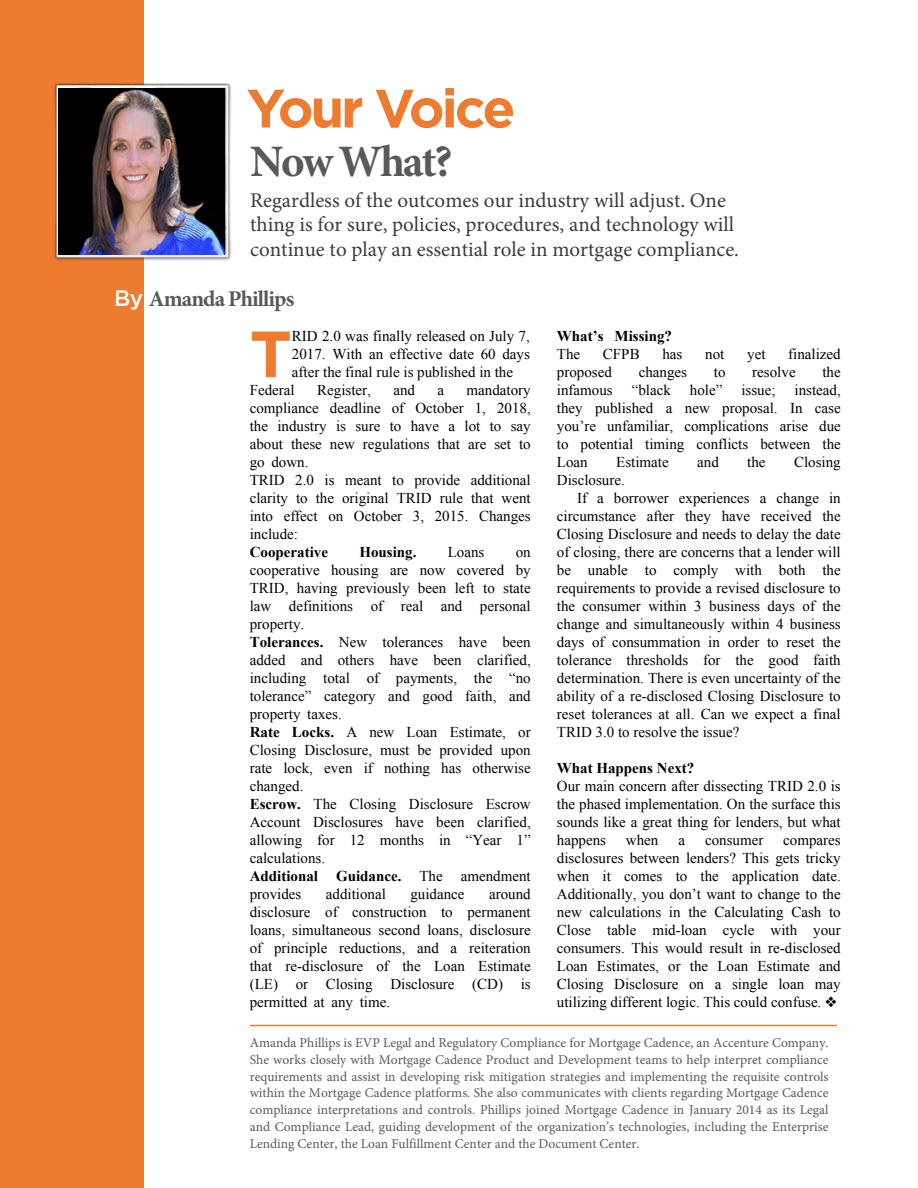
<style>
.page{position:relative;width:918px;height:1188px;background:#fff}
.page>*{position:absolute;margin:0;border:0;box-sizing:border-box;transform-origin:0 0}
.t1{font:700 65.1px "Gotham";color:#ed7b30}
.t2{font:700 54px "Gotham";letter-spacing:-.06em;color:#ed7b30}
.t3{font:700 45px "Minion Pro";letter-spacing:-.05em;color:#58595b}
.t4{font:700 22.5px "Minion Pro";letter-spacing:-.04em;color:#58595b}
.t5{font:21px/24.6px "Minion Pro";color:#3b3b3b}
.t6{font:15px/18px "Times New Roman";color:#000;text-align:justify}
.t7{font:700 15px "Times New Roman";color:#000}
.t8{font:13.5px/16.8px "Minion Pro";color:#58595b;text-align:justify}
.s1{font-family:"Gotham";font-weight:500;color:#fff}
.s2{font-weight:700}
</style>
<div class="page">
<div style="left:0;top:0;width:144px;height:1188px;background:#ed7b30"></div>
<hr style="left:250px;top:1025px;width:587px;height:1px;background:#ed7b30">
<img style="left:54px;top:84px;width:178px;height:177px">
<img style="left:59px;top:89px;width:166px;height:166px">
<h2 class="t2" style="left:247px;top:73px;width:270px">Your Voice</h2>
<h3 class="t3" style="left:250px;top:130px;width:204px">Now What?</h3>
<h3 class="t5" style="left:250px;top:188px;width:490px">Regardless of the outcomes our industry will adjust. One thing is for sure, policies, procedures, and technology will continue to play an essential role in mortgage compliance.</h3>
<h3 class="t4" style="left:114px;top:283px;width:182px"><span class="s1">By</span> Amanda Phillips</h3>
<h1 class="t1" style="left:250px;top:311px;width:44px">T</h1>
<p class="t6" style="left:292px;top:327px;width:239px">RID 2.0 was finally released on July 7,</p>
<p class="t6" style="left:292px;top:345px;width:239px">2017. With an effective date 60 days</p>
<p class="t6" style="left:292px;top:363px;width:223px">after the final rule is published in the</p>
<p class="t6" style="left:250px;top:381px;width:47px">Federal</p>
<p class="t6" style="left:317px;top:381px;width:55px">Register,</p>
<p class="t6" style="left:393px;top:381px;width:23px">and</p>
<p class="t6" style="left:437px;top:381px;width:8px">a</p>
<p class="t6" style="left:250px;top:381px;width:283px;text-align:left;text-indent:217px">mandatory compliance deadline of October 1, 2018, the industry is sure to have a lot to say about these new regulations that are set to go down.<br>TRID 2.0 is meant to provide additional clarity to the original TRID rule that went into effect on October 3, 2015. Changes include:</p>
<p class="t7" style="left:250px;top:542px;width:80px">Cooperative</p>
<p class="t7" style="left:359px;top:542px;width:59px">Housing.</p>
<p class="t6" style="left:448px;top:543px;width:38px">Loans</p>
<p class="t6" style="left:250px;top:543px;width:283px;text-align:left;text-indent:266px">on cooperative housing are now covered by<br>TRID, having previously been left to state law definitions of real and personal property.<br><span class="s2">Tolerances.</span> New tolerances have been added and others have been clarified, including total of payments, the “no tolerance” category and good faith, and property taxes.<br><span class="s2">Rate Locks.</span> A new Loan Estimate, or<br>Closing Disclosure, must be provided upon rate lock, even if nothing has otherwise changed.<br><span class="s2">Escrow.</span> The Closing Disclosure Escrow<br>Account Disclosures have been clarified, allowing for 12 months in “Year 1” calculations.<br><span class="s2">Additional Guidance.</span> The amendment provides</p>
<p class="t6" style="left:250px;top:885px;width:283px;text-indent:239px">around disclosure of construction to permanent loans, simultaneous second loans, disclosure of principle reductions, and a reiteration that re-disclosure of the Loan Estimate (LE) or Closing Disclosure (CD) is permitted at any time.</p>
<p class="t6" style="left:326px;top:885px;width:62px">additional</p>
<p class="t6" style="left:410px;top:885px;width:56px">guidance</p>
<p class="t7" style="left:557px;top:326px;width:117px">What’s Missing?</p>
<p class="t6" style="left:557px;top:345px;width:25px">The</p>
<p class="t6" style="left:603px;top:345px;width:38px">CFPB</p>
<p class="t6" style="left:662px;top:345px;width:22px">has</p>
<p class="t6" style="left:705px;top:345px;width:21px">not</p>
<p class="t6" style="left:747px;top:345px;width:20px">yet</p>
<p class="t6" style="left:788px;top:345px;width:54px">finalized</p>
<p class="t6" style="left:557px;top:363px;width:57px">proposed</p>
<p class="t6" style="left:639px;top:363px;width:50px">changes</p>
<p class="t6" style="left:714px;top:363px;width:13px">to</p>
<p class="t6" style="left:752px;top:363px;width:45px">resolve</p>
<p class="t6" style="left:822px;top:363px;width:20px">the</p>
<p class="t6" style="left:557px;top:381px;width:57px">infamous</p>
<p class="t6" style="left:632px;top:381px;width:41px">“black</p>
<p class="t6" style="left:690px;top:381px;width:34px">hole”</p>
<p class="t6" style="left:741px;top:381px;width:36px">issue;</p>
<p class="t6" style="left:557px;top:381px;width:285px;text-indent:238px">instead, they published a new proposal. In case you’re unfamiliar, complications arise due to potential timing conflicts between the Loan</p>
<p class="t6" style="left:616px;top:453px;width:54px">Estimate</p>
<p class="t6" style="left:697px;top:453px;width:23px">and</p>
<p class="t6" style="left:747px;top:453px;width:20px">the</p>
<p class="t6" style="left:794px;top:453px;width:48px">Closing</p>
<p class="t6" style="left:557px;top:471px;width:69px">Disclosure.</p>
<p class="t6" style="left:577px;top:489px;width:265px">If a borrower experiences a change in</p>
<p class="t6" style="left:557px;top:507px;width:285px">circumstance after they have received the</p>
<p class="t6" style="left:557px;top:525px;width:285px">Closing Disclosure and needs to delay the date</p>
<p class="t6" style="left:557px;top:543px;width:285px">of closing, there are concerns that a lender will</p>
<p class="t6" style="left:557px;top:561px;width:285px">be unable to comply with both the</p>
<p class="t6" style="left:557px;top:579px;width:285px">requirements to provide a revised disclosure to</p>
<p class="t6" style="left:557px;top:597px;width:285px">the consumer within 3 business days of the</p>
<p class="t6" style="left:557px;top:615px;width:285px">change and simultaneously within 4 business</p>
<p class="t6" style="left:557px;top:633px;width:285px">days of consummation in order to reset the</p>
<p class="t6" style="left:557px;top:651px;width:285px">tolerance thresholds for the good faith</p>
<p class="t6" style="left:557px;top:669px;width:285px">determination. There is even uncertainty of the</p>
<p class="t6" style="left:557px;top:687px;width:285px">ability of a re-disclosed Closing Disclosure to</p>
<p class="t6" style="left:557px;top:705px;width:285px">reset tolerances at all. Can we expect a final</p>
<p class="t6" style="left:557px;top:723px;width:184px">TRID 3.0 to resolve the issue?</p>
<p class="t7" style="left:557px;top:758px;width:139px">What Happens Next?</p>
<p class="t6" style="left:557px;top:777px;width:285px">Our main concern after dissecting TRID 2.0 is the phased implementation. On the surface this sounds like a great thing for lenders, but what happens</p>
<p class="t6" style="left:626px;top:831px;width:34px">when</p>
<p class="t6" style="left:678px;top:831px;width:8px">a</p>
<p class="t6" style="left:705px;top:831px;width:60px">consumer</p>
<p class="t6" style="left:557px;top:831px;width:285px;text-indent:226px">compares disclosures between lenders? This gets tricky when it comes to the application date.<br>Additionally, you don’t want to change to the new calculations in the Calculating Cash to Close table mid-loan cycle with your consumers. This would result in re-disclosed Loan Estimates, or the Loan Estimate and Closing Disclosure on a single loan may utilizing different logic. This could confuse. ❖</p>
<p class="t8" style="left:250px;top:1034px;width:580px">Amanda Phillips is EVP Legal and Regulatory Compliance for Mortgage Cadence, an Accenture Company.<br>She works closely with Mortgage Cadence Product and Development teams to help interpret compliance requirements and assist in developing risk mitigation strategies and implementing the requisite controls within the Mortgage Cadence platforms. She also communicates with clients regarding Mortgage Cadence compliance interpretations and controls. Phillips joined Mortgage Cadence in January 2014 as its Legal and Compliance Lead, guiding development of the organization’s technologies, including the Enterprise Lending Center, the Loan Fulfillment Center and the Document Center.</p>
</div>
